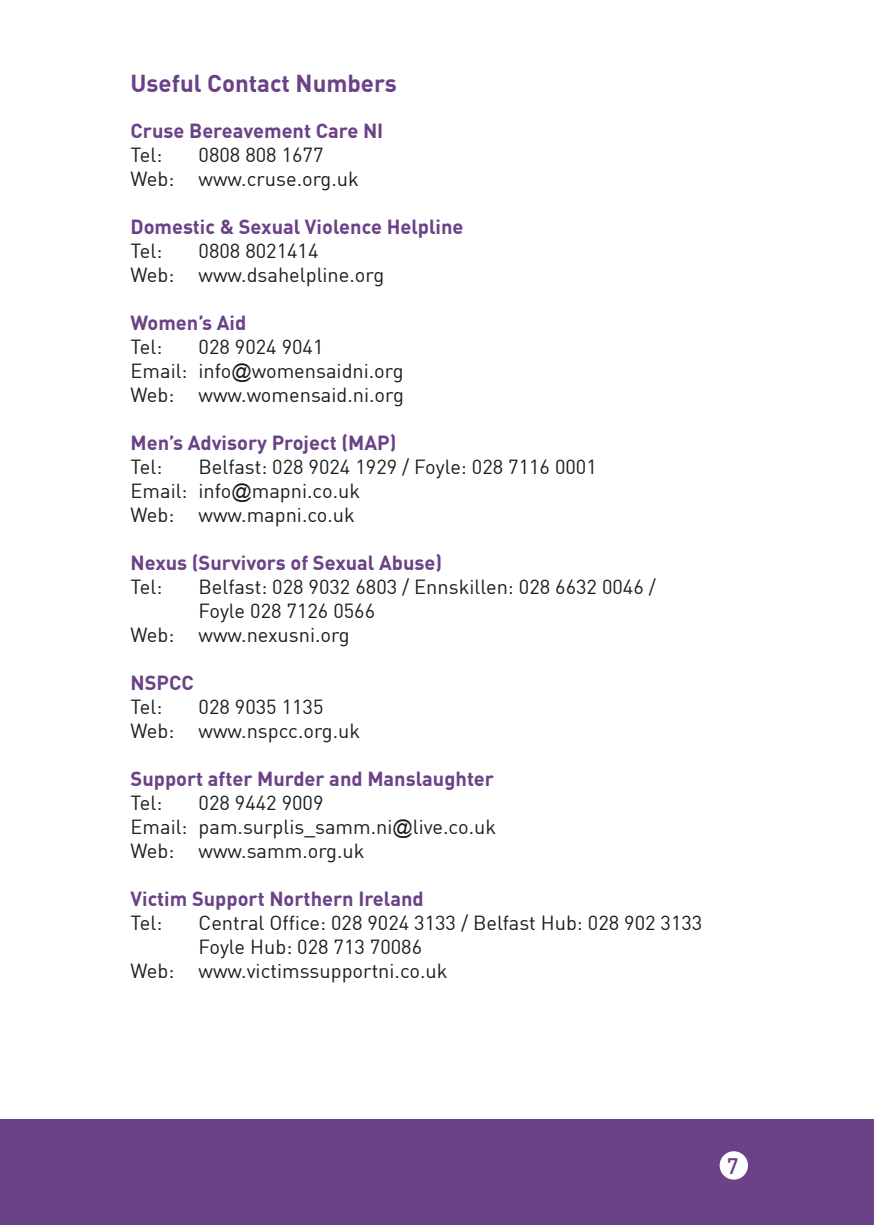
<style>
.page{position:relative;width:874px;height:1225px;background:#fff}
.page>*{position:absolute;margin:0;border:0;box-sizing:border-box;transform-origin:0 0}
.t1{font:700 24px "DIN Offc Pro";color:#6b4187}
.t2{font:500 22px "DIN Offc Pro";color:#6b4187}
.t3{font:20px/24px "DIN Offc Pro";color:#1d1d1b}
.t4{font:700 20px "DIN Offc Pro";color:#6b4187}
.s1{font-family:"Arial"}
</style>
<div class="page">
<div style="left:0;top:1119px;width:873px;height:106px;background:#6b4187"></div>
<div style="left:719px;top:1151px;width:28px;height:28px;background:#fff;border-radius:50%"></div>
<p class="t1" style="left:130px;top:63px;width:268px">Useful Contact Numbers</p>
<p class="t4" style="left:130px;top:114px;width:254px">Cruse Bereavement Care NI</p>
<p class="t3" style="left:130px;top:140px;width:33px">Tel:</p>
<p class="t3" style="left:130px;top:140px;width:230px;text-indent:68px">0808 808 1677<br>Web: www.cruse.org.uk</p>
<p class="t4" style="left:130px;top:210px;width:334px">Domestic &amp; Sexual Violence Helpline</p>
<p class="t3" style="left:130px;top:236px;width:33px">Tel:</p>
<p class="t3" style="left:130px;top:236px;width:255px;text-align:center">0808 8021414<br>Web: www.dsahelpline.org</p>
<p class="t4" style="left:130px;top:306px;width:117px">Women’s Aid</p>
<p class="t3" style="left:130px;top:332px;width:33px">Tel:</p>
<p class="t3" style="left:130px;top:332px;width:275px;text-indent:68px">028 9024 9041<br>Email: info<span class="s1">@</span>womensaidni.org<br>Web: www.womensaid.ni.org</p>
<p class="t4" style="left:130px;top:426px;width:267px">Men’s Advisory Project (MAP)</p>
<p class="t3" style="left:130px;top:452px;width:33px">Tel:</p>
<p class="t3" style="left:130px;top:452px;width:467px;text-indent:68px">Belfast: 028 9024 1929 / Foyle: 028 7116 0001<br>Email: info<span class="s1">@</span>mapni.co.uk<br>Web: www.mapni.co.uk</p>
<p class="t4" style="left:130px;top:546px;width:313px">Nexus (Survivors of Sexual Abuse)</p>
<p class="t3" style="left:130px;top:572px;width:33px">Tel:</p>
<p class="t3" style="left:198px;top:572px;width:458px">Belfast: 028 9032 6803 / Ennskillen: 028 6632 0046 /</p>
<p class="t3" style="left:198px;top:596px;width:178px">Foyle 028 7126 0566</p>
<p class="t3" style="left:130px;top:620px;width:221px">Web: www.nexusni.org</p>
<p class="t4" style="left:130px;top:666px;width:65px">NSPCC</p>
<p class="t3" style="left:130px;top:692px;width:33px">Tel:</p>
<p class="t3" style="left:130px;top:692px;width:231px;text-indent:68px">028 9035 1135<br>Web: www.nspcc.org.uk</p>
<p class="t4" style="left:130px;top:762px;width:365px">Support after Murder and Manslaughter</p>
<p class="t3" style="left:130px;top:788px;width:33px">Tel:</p>
<p class="t3" style="left:130px;top:788px;width:367px;text-indent:68px">028 9442 9009<br>Email: pam.surplis_samm.ni<span class="s1">@</span>live.co.uk<br>Web: www.samm.org.uk</p>
<p class="t4" style="left:130px;top:882px;width:294px">Victim Support Northern Ireland</p>
<p class="t3" style="left:130px;top:908px;width:33px">Tel:</p>
<p class="t3" style="left:198px;top:908px;width:505px">Central Office: 028 9024 3133 / Belfast Hub: 028 902 3133</p>
<p class="t3" style="left:198px;top:932px;width:225px">Foyle Hub: 028 713 70086</p>
<p class="t3" style="left:130px;top:956px;width:318px">Web: www.victimssupportni.co.uk</p>
<p class="t2" style="left:726px;top:1148px;width:13px">7</p>
</div>
